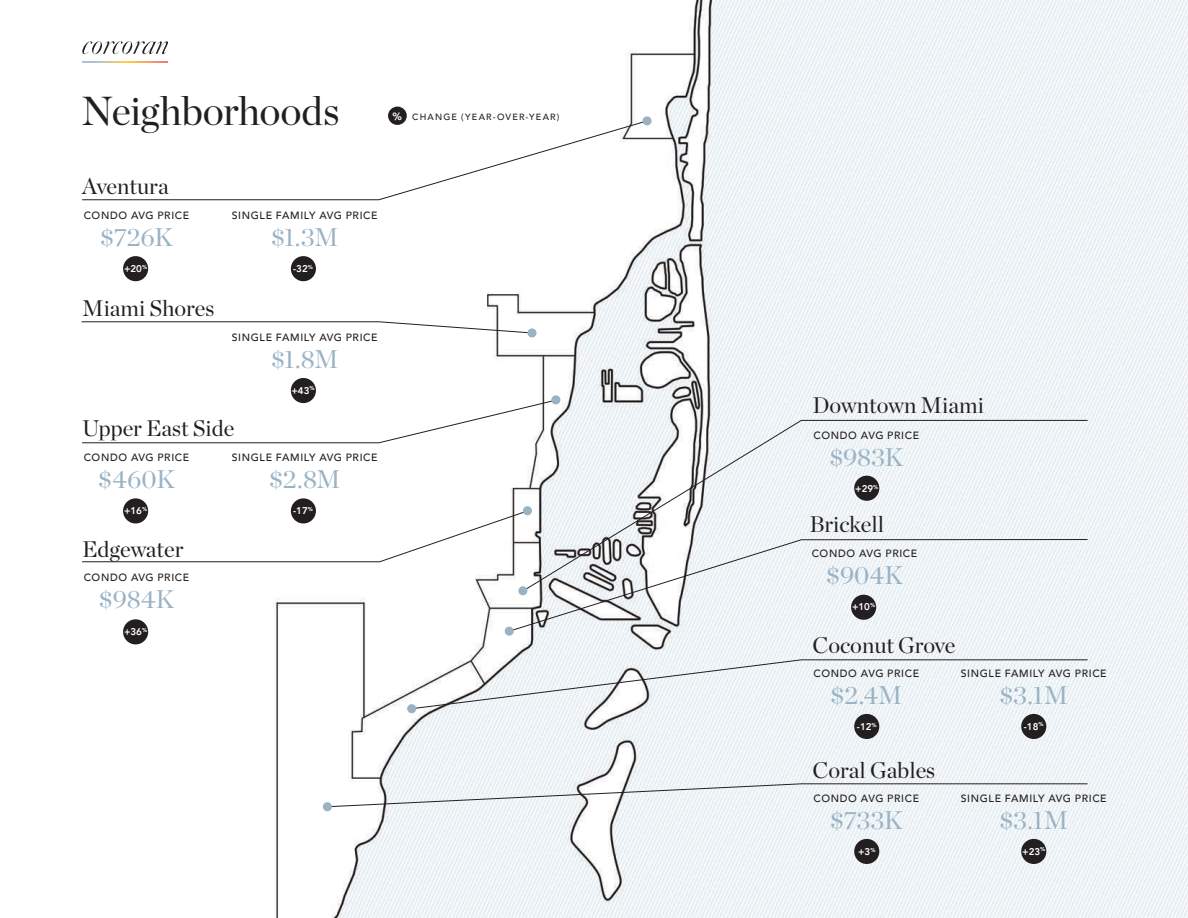
<style>
.page{position:relative;width:1188px;height:918px;background:#fff}
.page>*{position:absolute;margin:0;border:0;box-sizing:border-box;transform-origin:0 0}
.BC{font:40.5px "Chronicle Display";letter-spacing:-.01em;color:#231f20}
.Caption_Right{font:25.5px "Chronicle Display";letter-spacing:-.005em;color:#99b3c5}
.Caption_Right-2{font:22.5px "Chronicle Display";color:#231f20}
.Caption_Right-3{font:500 10.5px "Avenir";letter-spacing:.06em;color:#231f20}
.Caption_Right-4{font:800 10.5px "Avenir";color:#fff}
.Caption_Right-5{font:800 9.75px "Avenir";color:#fff}
.Caption_Right-6{font:500 9px "Avenir";letter-spacing:.13em;color:#231f20}
</style>
<div class="page">
<img style="left:264px;top:0;width:924px;height:918px">
<svg style="left:82px;top:41px;width:86px;height:13px"></svg>
<svg style="left:82px;top:61px;width:86px;height:2px"></svg>
<div style="left:123px;top:619px;width:25px;height:25px;background:#231f20;border-radius:50%"></div>
<div style="left:123px;top:256px;width:25px;height:25px;background:#231f20;border-radius:50%"></div>
<div style="left:291px;top:256px;width:25px;height:25px;background:#231f20;border-radius:50%"></div>
<div style="left:291px;top:378px;width:25px;height:25px;background:#231f20;border-radius:50%"></div>
<div style="left:123px;top:498px;width:25px;height:25px;background:#231f20;border-radius:50%"></div>
<div style="left:291px;top:498px;width:25px;height:25px;background:#231f20;border-radius:50%"></div>
<div style="left:388px;top:107px;width:19px;height:18px;background:#231f20;border-radius:50%"></div>
<svg style="left:82px;top:510px;width:440px;height:52px"></svg>
<svg style="left:82px;top:120px;width:566px;height:80px"></svg>
<svg style="left:81px;top:321px;width:451px;height:12px"></svg>
<svg style="left:82px;top:400px;width:475px;height:43px"></svg>
<svg style="left:527px;top:328px;width:10px;height:10px"></svg>
<svg style="left:522px;top:420px;width:566px;height:119px"></svg>
<svg style="left:411px;top:659px;width:677px;height:50px"></svg>
<svg style="left:509px;top:539px;width:579px;height:93px"></svg>
<svg style="left:327px;top:783px;width:761px;height:24px"></svg>
<div style="left:854px;top:476px;width:25px;height:25px;background:#231f20;border-radius:50%"></div>
<div style="left:854px;top:714px;width:25px;height:25px;background:#231f20;border-radius:50%"></div>
<div style="left:1021px;top:714px;width:25px;height:25px;background:#231f20;border-radius:50%"></div>
<div style="left:854px;top:839px;width:25px;height:25px;background:#231f20;border-radius:50%"></div>
<div style="left:1021px;top:839px;width:25px;height:25px;background:#231f20;border-radius:50%"></div>
<div style="left:518px;top:586px;width:9px;height:9px;background:#99b3c5;border-radius:50%"></div>
<div style="left:407px;top:704px;width:9px;height:9px;background:#99b3c5;border-radius:50%"></div>
<div style="left:505px;top:627px;width:9px;height:9px;background:#99b3c5;border-radius:50%"></div>
<div style="left:642px;top:116px;width:10px;height:9px;background:#99b3c5;border-radius:50%"></div>
<div style="left:323px;top:802px;width:9px;height:9px;background:#99b3c5;border-radius:50%"></div>
<div style="left:523px;top:506px;width:9px;height:9px;background:#99b3c5;border-radius:50%"></div>
<div style="left:551px;top:395px;width:9px;height:9px;background:#99b3c5;border-radius:50%"></div>
<p class="BC" style="left:81px;top:80px;width:260px">Neighborhoods</p>
<p class="Caption_Right-4" style="left:392px;top:108px;width:11px">%</p>
<p class="Caption_Right-6" style="left:412px;top:109px;width:149px">CHANGE (YEAR-OVER-YEAR)</p>
<p class="Caption_Right-2" style="left:82px;top:169px;width:88px">Aventura</p>
<p class="Caption_Right-3" style="left:84px;top:206px;width:107px">CONDO AVG PRICE</p>
<p class="Caption_Right" style="left:100px;top:217px;width:75px">$726K</p>
<p class="Caption_Right-3" style="left:232px;top:206px;width:147px">SINGLE FAMILY AVG PRICE</p>
<p class="Caption_Right" style="left:271px;top:217px;width:69px">$1.3M</p>
<p class="Caption_Right-5" style="left:124px;top:261px;width:25px">+20<sup>%</sup></p>
<p class="Caption_Right-5" style="left:293px;top:261px;width:21px">-32<sup>%</sup></p>
<p class="Caption_Right-2" style="left:82px;top:291px;width:134px">Miami Shores</p>
<p class="Caption_Right-3" style="left:232px;top:328px;width:147px">SINGLE FAMILY AVG PRICE</p>
<p class="Caption_Right" style="left:271px;top:339px;width:69px">$1.8M</p>
<p class="Caption_Right-5" style="left:291px;top:383px;width:25px">+43<sup>%</sup></p>
<p class="Caption_Right-2" style="left:82px;top:411px;width:154px">Upper East Side</p>
<p class="Caption_Right-3" style="left:84px;top:448px;width:107px">CONDO AVG PRICE</p>
<p class="Caption_Right" style="left:98px;top:460px;width:79px">$460K</p>
<p class="Caption_Right-3" style="left:232px;top:448px;width:147px">SINGLE FAMILY AVG PRICE</p>
<p class="Caption_Right" style="left:269px;top:460px;width:73px">$2.8M</p>
<p class="Caption_Right-5" style="left:124px;top:503px;width:25px">+16<sup>%</sup></p>
<p class="Caption_Right-5" style="left:293px;top:503px;width:21px">-17<sup>%</sup></p>
<p class="Caption_Right-2" style="left:82px;top:532px;width:103px">Edgewater</p>
<p class="Caption_Right-3" style="left:84px;top:568px;width:107px">CONDO AVG PRICE</p>
<p class="Caption_Right" style="left:99px;top:579px;width:77px">$984K</p>
<p class="Caption_Right-5" style="left:124px;top:624px;width:25px">+36<sup>%</sup></p>
<p class="Caption_Right-2" style="left:812px;top:388px;width:173px">Downtown Miami</p>
<p class="Caption_Right-3" style="left:814px;top:426px;width:107px">CONDO AVG PRICE</p>
<p class="Caption_Right" style="left:829px;top:437px;width:76px">$983K</p>
<p class="Caption_Right-5" style="left:855px;top:481px;width:25px">+29<sup>%</sup></p>
<p class="Caption_Right-2" style="left:809px;top:507px;width:76px">Brickell</p>
<p class="Caption_Right-3" style="left:812px;top:544px;width:107px">CONDO AVG PRICE</p>
<p class="Caption_Right" style="left:826px;top:556px;width:79px">$904K</p>
<p class="Caption_Right-5" style="left:852px;top:599px;width:25px">+10<sup>%</sup></p>
<p class="Caption_Right-2" style="left:812px;top:628px;width:144px">Coconut Grove</p>
<p class="Caption_Right-3" style="left:814px;top:664px;width:107px">CONDO AVG PRICE</p>
<p class="Caption_Right" style="left:830px;top:675px;width:74px">$2.4M</p>
<p class="Caption_Right-3" style="left:961px;top:664px;width:147px">SINGLE FAMILY AVG PRICE</p>
<p class="Caption_Right" style="left:999px;top:675px;width:71px">$3.1M</p>
<p class="Caption_Right-5" style="left:857px;top:719px;width:21px">-12<sup>%</sup></p>
<p class="Caption_Right-5" style="left:1024px;top:719px;width:21px">-18<sup>%</sup></p>
<p class="Caption_Right-2" style="left:812px;top:753px;width:124px">Coral Gables</p>
<p class="Caption_Right-3" style="left:814px;top:789px;width:107px">CONDO AVG PRICE</p>
<p class="Caption_Right" style="left:830px;top:800px;width:75px">$733K</p>
<p class="Caption_Right-3" style="left:961px;top:789px;width:147px">SINGLE FAMILY AVG PRICE</p>
<p class="Caption_Right" style="left:999px;top:800px;width:71px">$3.1M</p>
<p class="Caption_Right-5" style="left:858px;top:844px;width:19px">+3<sup>%</sup></p>
<p class="Caption_Right-5" style="left:1022px;top:844px;width:25px">+23<sup>%</sup></p>
</div>
